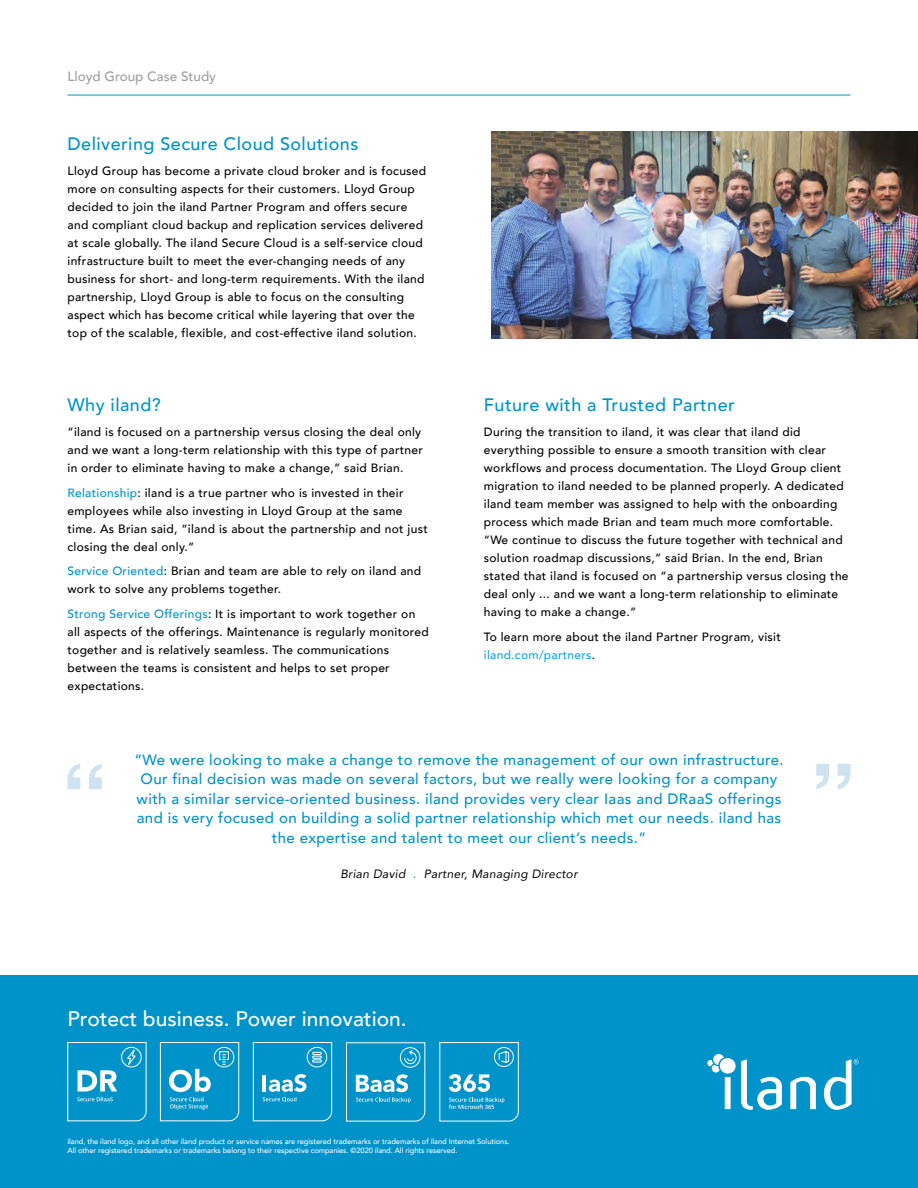
<style>
.page{position:relative;width:918px;height:1188px;background:#fff}
.page>*{position:absolute;margin:0;border:0;box-sizing:border-box;transform-origin:0 0}
.t1{font:500 21px "Avenir";color:#fff}
.t2{font:500 18px "Avenir";letter-spacing:.025em;color:#0093c9}
.t3{font:500 15px/19.5px "Avenir";letter-spacing:.025em;color:#0093c9;text-align:center}
.t4{font:500 13.5px "Avenir";color:#9d9fa2}
.t5{font:500 12px/18px "Avenir";letter-spacing:.025em;color:#000}
.t6{font:italic 12px "Avenir";letter-spacing:.025em;color:#000}
.t7{font:500 7.5px/9px "Avenir";letter-spacing:-.01em;color:#fff}
.s1{color:#0093c9}
.s2{color:#14a4de}
.s3{color:#180a0b}
</style>
<div class="page">
<div style="left:0;top:976px;width:918px;height:212px;background:#0093c9"></div>
<img style="left:491px;top:132px;width:427px;height:206px">
<svg style="left:68px;top:764px;width:34px;height:25px"></svg>
<svg style="left:816px;top:764px;width:35px;height:25px"></svg>
<svg style="left:160px;top:1042px;width:79px;height:79px"></svg>
<svg style="left:346px;top:1042px;width:79px;height:80px"></svg>
<svg style="left:67px;top:1042px;width:80px;height:79px"></svg>
<svg style="left:253px;top:1042px;width:79px;height:79px"></svg>
<svg style="left:439px;top:1042px;width:80px;height:80px"></svg>
<svg style="left:790px;top:1076px;width:26px;height:33px"></svg>
<svg style="left:707px;top:1054px;width:75px;height:56px"></svg>
<svg style="left:824px;top:1059px;width:35px;height:51px"></svg>
<hr style="left:68px;top:95px;width:782px;height:1px;background:#0093c9">
<p class="t4" style="left:68px;top:65px;width:150px">Lloyd Group Case Study</p>
<h2 class="t2" style="left:68px;top:128px;width:292px">Delivering Secure Cloud Solutions</h2>
<p class="t5" style="left:68px;top:161px;width:360px">Lloyd Group has become a private cloud broker and is focused more on consulting aspects for their customers. Lloyd Group decided to join the iland Partner Program and offers secure and compliant cloud backup and replication services delivered at scale globally. The iland Secure Cloud is a self-service cloud infrastructure built to meet the ever-changing needs of any business for short- and long-term requirements. With the iland partnership, Lloyd Group is able to focus on the consulting aspect which has become critical while layering that over the top of the scalable, flexible, and cost-effective iland solution.</p>
<h2 class="t2" style="left:68px;top:389px;width:95px">Why iland?</h2>
<p class="t5" style="left:68px;top:422px;width:357px">“iland is focused on a partnership versus closing the deal only and we want a long-term relationship with this type of partner in order to eliminate having to make a change,” said Brian.</p>
<p class="t5" style="left:68px;top:483px;width:362px"><span class="s1">Relationship</span>: iland is a true partner who is invested in their employees while also investing in Lloyd Group at the same time. As Brian said, “iland is about the partnership and not just closing the deal only.”</p>
<p class="t5" style="left:68px;top:562px;width:355px"><span class="s1">Service Oriented</span>: Brian and team are able to rely on iland and work to solve any problems together.</p>
<p class="t5" style="left:68px;top:604px;width:363px"><span class="s1">Strong Service Offerings</span>: It is important to work together on all aspects of the offerings. Maintenance is regularly monitored together and is relatively seamless. The communications between the teams is consistent and helps to set proper expectations.</p>
<h2 class="t2" style="left:484px;top:389px;width:252px">Future with a Trusted Partner</h2>
<p class="t5" style="left:484px;top:422px;width:366px">During the transition to iland, it was clear that iland did everything possible to ensure a smooth transition with clear workflows and process documentation. The Lloyd Group client migration to iland needed to be planned properly. A dedicated iland team member was assigned to help with the onboarding process which made Brian and team much more comfortable. “We continue to discuss the future together with technical and solution roadmap discussions,” said Brian. In the end, Brian stated that iland is focused on “a partnership versus closing the deal only ... and we want a long-term relationship to eliminate having to make a change.”</p>
<p class="t5" style="left:484px;top:627px;width:298px">To learn more about the iland Partner Program, visit <span class="s2">iland.com/partners</span><span class="s3">.</span></p>
<p class="t3" style="left:134px;top:749px;width:651px">“We were looking to make a change to remove the management of our own infrastructure.<br>Our final decision was made on several factors, but we really were looking for a company with a similar service-oriented business. iland provides very clear Iaas and DRaaS offerings and is very focused on building a solid partner relationship which met our needs. iland has the expertise and talent to meet our client’s needs.”</p>
<p class="t6" style="left:340px;top:866px;width:239px">Brian David <span class="s1">.</span> Partner, Managing Director</p>
<h1 class="t1" style="left:68px;top:1000px;width:341px">Protect business. Power innovation.</h1>
<p class="t7" style="left:68px;top:1136px;width:444px">iland, the iland logo, and all other iland product or service names are registered trademarks or trademarks of iland Internet Solutions.<br>All other registered trademarks or trademarks belong to their respective companies. ©2020 iland. All rights reserved.</p>
</div>
